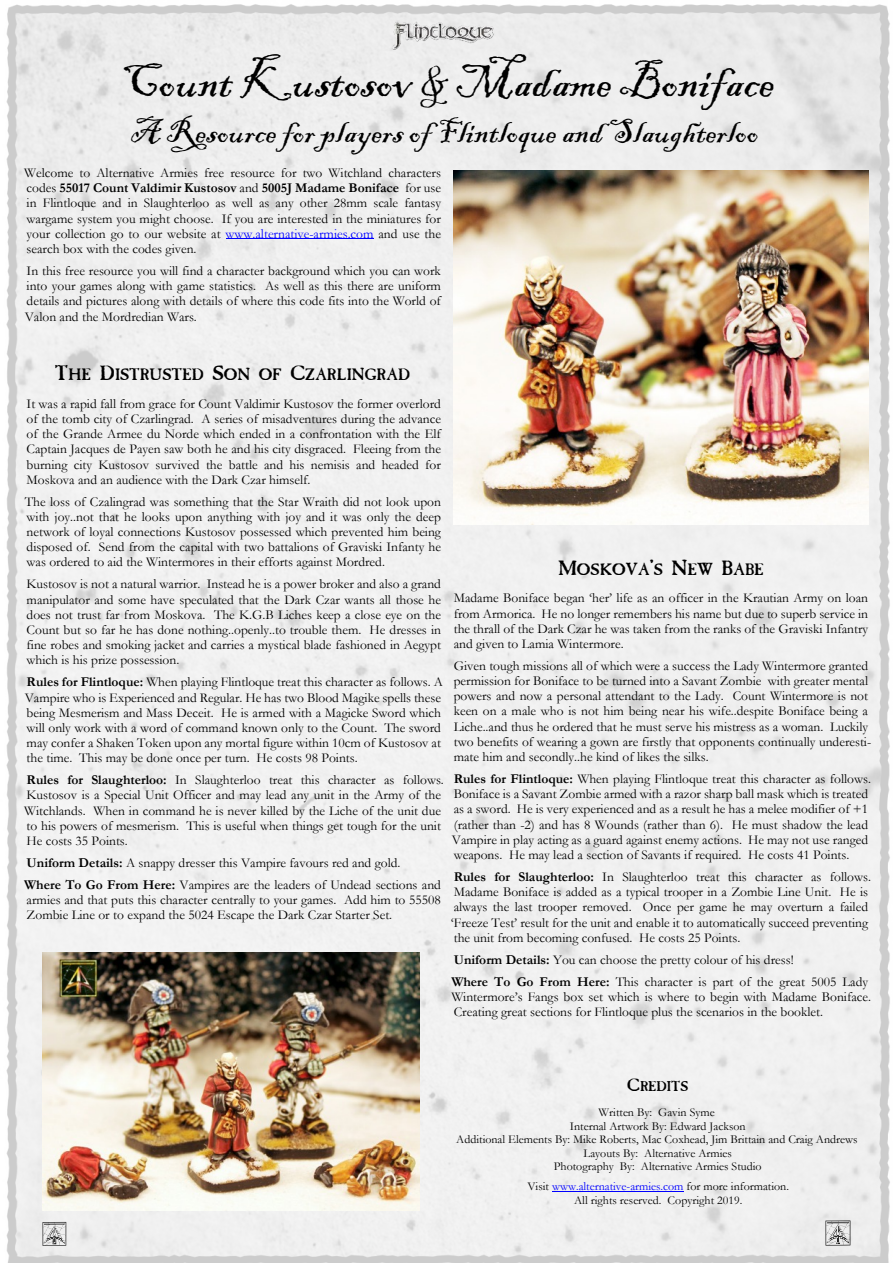
<style>
.page{position:relative;width:893px;height:1263px;background:#fff}
.page>*{position:absolute;margin:0;border:0;box-sizing:border-box;transform-origin:0 0}
.t1{font:49.65px "Blackadder ITC";color:#000}
.t2{font:34.8px "Blackadder ITC";color:#000}
.t3{font:16.8px "Caslon Antique VL";color:#000}
.t4{font:14.4px "Caslon Antique VL";color:#000}
.t5{font:13.5px/15.1px "Garamond";color:#000}
.t6{font:12px/13.5px "Garamond";color:#000;text-align:center}
.s1{font-weight:700}
.s2{color:#00f}
.s3{font-size:21px}
.s4{font-size:18px}
</style>
<div class="page">
<img style="left:6px;top:4px;width:884px;height:1259px">
<hr style="left:226px;top:238px;width:147px;height:1px;background:#00f">
<hr style="left:552px;top:1191px;width:132px;height:1px;background:#00f">
<img style="left:454px;top:170px;width:414px;height:355px">
<img style="left:43px;top:953px;width:376px;height:258px">
<h1 class="t1" style="left:120px;top:51px;width:655px">Count Kustosov &amp; Madame Boniface</h1>
<h2 class="t2" style="left:131px;top:110px;width:629px">A Resource for players of Flintloque and Slaughterloo</h2>
<p class="t5" style="left:24px;top:167px;width:418px;text-align:justify">Welcome to Alternative Armies free resource for two Witchland characters codes <span class="s1">55017 Count Valdimir Kustosov</span> and <span class="s1">5005J Madame Boniface</span> for use in Flintloque and in Slaughterloo as well as any other 28mm scale fantasy wargame system you might choose. If you are interested in the miniatures for your collection go to our website at <span class="s2">www.alternative-armies.com</span> and use the search box with the codes given.</p>
<p class="t5" style="left:25px;top:265px;width:418px;text-align:justify">In this free resource you will find a character background which you can work into your games along with game statistics. As well as this there are uniform details and pictures along with details of where this code fits into the World of Valon and the Mordredian Wars.</p>
<p class="t3" style="left:55px;top:367px;width:357px"><span class="s3">T</span>HE <span class="s3">D</span>ISTRUSTED <span class="s3">S</span>ON OF <span class="s3">C</span>ZARLINGRAD</p>
<p class="t5" style="left:27px;top:398px;width:416px;text-align:justify">It was a rapid fall from grace for Count Valdimir Kustosov the former overlord of the tomb city of Czarlingrad. A series of misadventures during the advance of the Grande Armee du Norde which ended in a confrontation with the Elf Captain Jacques de Payen saw both he and his city disgraced. Fleeing from the burning city Kustosov survived the battle and his nemisis and headed for Moskova and an audience with the Dark Czar himself.</p>
<p class="t5" style="left:25px;top:495px;width:417px;text-align:justify">The loss of Czalingrad was something that the Star Wraith did not look upon with joy..not that he looks upon anything with joy and it was only the deep network of loyal connections Kustosov possessed which prevented him being disposed of. Send from the capital with two battalions of Graviski Infanty he was ordered to aid the Wintermores in their efforts against Mordred.</p>
<p class="t5" style="left:27px;top:578px;width:416px;text-align:justify">Kustosov is not a natural warrior. Instead he is a power broker and also a grand manipulator and some have speculated that the Dark Czar wants all those he does not trust far from Moskova. The K.G.B Liches keep a close eye on the Count but so far he has done nothing..openly..to trouble them. He dresses in fine robes and smoking jacket and carries a mystical blade fashioned in Aegypt which is his prize possession.</p>
<p class="t5" style="left:25px;top:676px;width:419px"><span class="s1">Rules for Flintloque:</span> When playing Flintloque treat this character as follows. A Vampire who is Experienced and Regular. He has two Blood Magike spells these being Mesmerism and Mass Deceit. He is armed with a Magicke Sword which will only work with a word of command known only to the Count. The sword may confer a Shaken Token upon any mortal figure within 10cm of Kustosov at the time. This may be done once per turn. He costs 98 Points.</p>
<p class="t5" style="left:24px;top:774px;width:421px"><span class="s1">Rules for Slaughterloo:</span> In Slaughterloo treat this character as follows.<br>Kustosov is a Special Unit Officer and may lead any unit in the Army of the Witchlands. When in command he is never killed by the Liche of the unit due to his powers of mesmerism. This is useful when things get tough for the unit He costs 35 Points.</p>
<p class="t5" style="left:24px;top:853px;width:418px;line-height:21.9px"><span class="s1">Uniform Details:</span> A snappy dresser this Vampire favours red and gold.<br><span class="s1">Where To Go From Here:</span> Vampires are the leaders of Undead sections and</p>
<p class="t5" style="left:27px;top:894px;width:416px">armies and that puts this character centrally to your games. Add him to 55508<br>Zombie Line or to expand the 5024 Escape the Dark Czar Starter Set.</p>
<p class="t3" style="left:558px;top:562px;width:207px"><span class="s3">M</span>OSKOVA<span class="s3">’</span>S <span class="s3">N</span>EW <span class="s3">B</span>ABE</p>
<p class="t5" style="left:454px;top:592px;width:416px;text-align:justify">Madame Boniface began ‘her’ life as an officer in the Krautian Army on loan from Armorica. He no longer remembers his name but due to superb service in the thrall of the Dark Czar he was taken from the ranks of the Graviski Infantry and given to Lamia Wintermore.</p>
<p class="t5" style="left:454px;top:660px;width:419px">Given tough missions all of which were a success the Lady Wintermore granted permission for Boniface to be turned into a Savant Zombie with greater mental powers and now a personal attendant to the Lady. Count Wintermore is not keen on a male who is not him being near his wife..despite Boniface being a Liche..and thus he ordered that he must serve his mistress as a woman. Luckily two benefits of wearing a gown are firstly that opponents continually underesti&shy;mate him and secondly..he kind of likes the silks.</p>
<p class="t5" style="left:452px;top:773px;width:421px"><span class="s1">Rules for Flintloque:</span> When playing Flintloque treat this character as follows.<br>Boniface is a Savant Zombie armed with a razor sharp ball mask which is treated as a sword. He is very experienced and as a result he has a melee modifier of +1 (rather than -2) and has 8 Wounds (rather than 6). He must shadow the lead Vampire in play acting as a guard against enemy actions. He may not use ranged weapons. He may lead a section of Savants if required. He costs 41 Points.</p>
<p class="t5" style="left:451px;top:871px;width:422px"><span class="s1">Rules for Slaughterloo:</span> In Slaughterloo treat this character as follows.<br>Madame Boniface is added as a typical trooper in a Zombie Line Unit. He is always the last trooper removed. Once per game he may overturn a failed ‘Freeze Test’ result for the unit and enable it to automatically succeed preventing the unit from becoming confused. He costs 25 Points.</p>
<p class="t5" style="left:451px;top:950px;width:418px;line-height:21.9px"><span class="s1">Uniform Details:</span> You can choose the pretty colour of his dress!<br><span class="s1">Where To Go From Here:</span> This character is part of the great 5005 Lady</p>
<p class="t5" style="left:451px;top:990px;width:421px">Wintermore’s Fangs box set which is where to begin with Madame Boniface.<br>Creating great sections for Flintloque plus the scenarios in the booklet.</p>
<p class="t4" style="left:627px;top:1080px;width:62px"><span class="s4">C</span>REDITS</p>
<p class="t6" style="left:456px;top:1107px;width:403px">Written By: Gavin Syme<br>Internal Artwork By: Edward Jackson<br>Additional Elements By: Mike Roberts, Mac Coxhead, Jim Brittain and Craig Andrews Layouts By: Alternative Armies<br>Photography By: Alternative Armies Studio</p>
<p class="t6" style="left:527px;top:1181px;width:263px">Visit <span class="s2">www.alternative-armies.com</span> for more information.<br>All rights reserved. Copyright 2019.</p>
</div>
